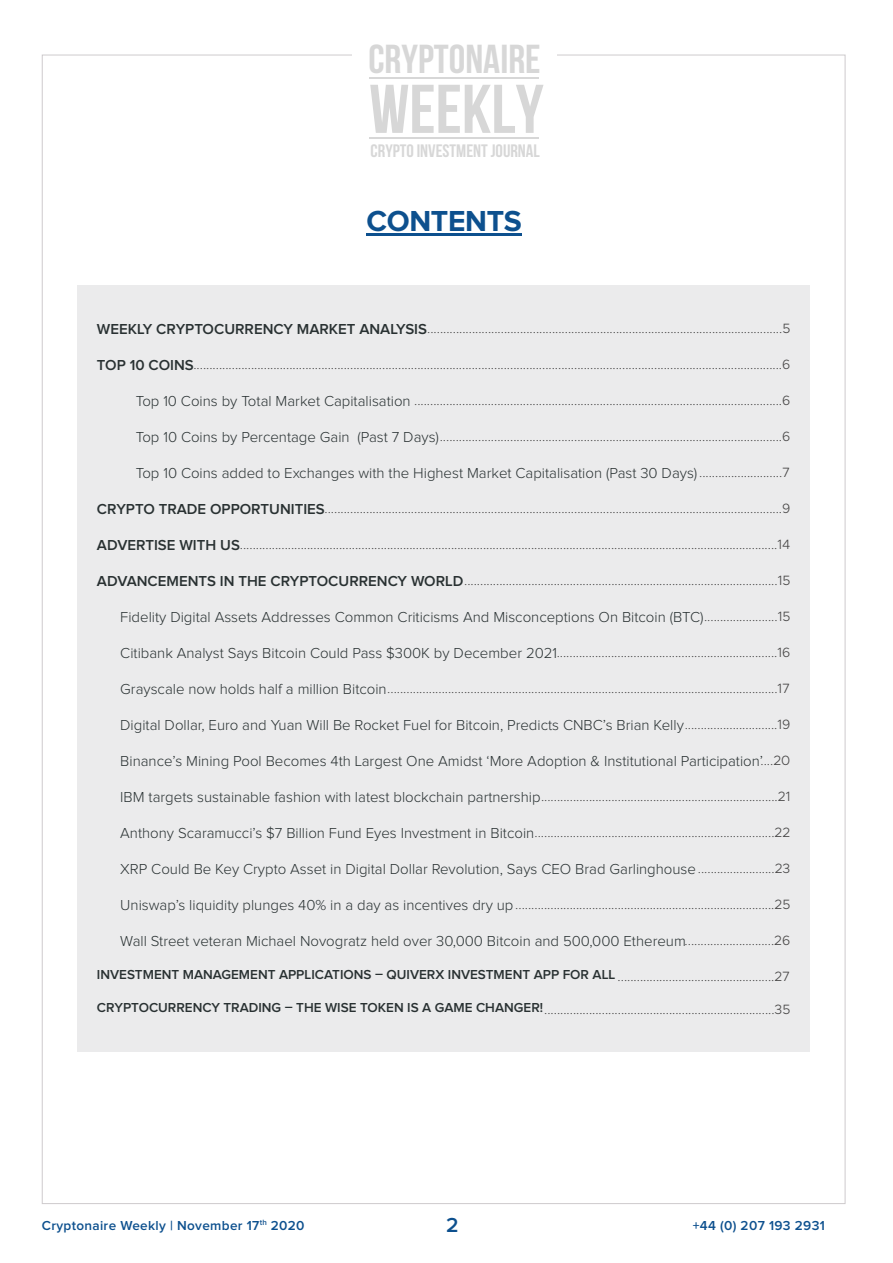
<style>
.page{position:relative;width:893px;height:1263px;background:#fff}
.page>*{position:absolute;margin:0;border:0;box-sizing:border-box;transform-origin:0 0}
.t1{font:68.7px "Bebas Neue";color:#d7d7d7;scale:1.04 1}
.t2{font:40.5px "Bebas Neue";color:#d7d7d7;scale:1.04 1}
.t3{font:700 30px "Proxima Nova";letter-spacing:-.01em;color:#0d508e}
.t4{font:600 21px "Proxima Nova";color:#0d508e}
.t5{font:18px "Bebas Neue";color:#d7d7d7;scale:1.04 1}
.t6{font:300 15px "Proxima Nova";color:#293132}
.t7{font:600 15px "Proxima Nova";color:#293132}
.t8{font:300 13.5px "Metropolis";color:#454444}
.t9{font:600 13.5px "Proxima Nova";color:#293132}
.t10{font:600 13.5px "Proxima Nova";letter-spacing:.025em;color:#0d508e}
</style>
<div class="page">
<hr style="left:370px;top:78px;width:169px;height:1px;background:#d7d7d7">
<hr style="left:370px;top:137px;width:169px;height:2px;background:#d7d7d7">
<div style="left:78px;top:285px;width:732px;height:766px;background:#ebebec"></div>
<hr style="left:366px;top:234px;width:155px;height:2px;background:#0d508e">
<h2 class="t2" style="left:368px;top:36px;width:167px">CRYPTONAIRE</h2>
<h1 class="t1" style="left:369px;top:71px;width:169px">WEEKLY</h1>
<h3 class="t5" style="left:371px;top:141px;width:164px">CRYPTO INVESTMENT JOURNAL</h3>
<h3 class="t3" style="left:366px;top:208px;width:157px">CONTENTS</h3>
<p class="t8" style="left:427px;top:320px;width:365px">...............................................................................................................5</p>
<p class="t8" style="left:193px;top:356px;width:598px">........................................................................................................................................................................................6</p>
<p class="t8" style="left:414px;top:392px;width:378px">...................................................................................................................6</p>
<p class="t8" style="left:440px;top:428px;width:352px">...........................................................................................................6</p>
<p class="t8" style="left:699px;top:464px;width:93px">..........................7</p>
<p class="t8" style="left:325px;top:500px;width:467px">...............................................................................................................................................9</p>
<p class="t8" style="left:240px;top:536px;width:552px">........................................................................................................................................................................14</p>
<p class="t8" style="left:464px;top:572px;width:328px">..................................................................................................15</p>
<p class="t8" style="left:704px;top:608px;width:88px">.......................15</p>
<p class="t8" style="left:557px;top:644px;width:235px">.....................................................................16</p>
<p class="t8" style="left:387px;top:680px;width:405px">..........................................................................................................................17</p>
<p class="t8" style="left:685px;top:716px;width:107px">.............................19</p>
<p class="t8" style="left:760px;top:752px;width:31px">....20</p>
<p class="t8" style="left:541px;top:788px;width:251px">..........................................................................21</p>
<p class="t8" style="left:535px;top:824px;width:257px">...........................................................................22</p>
<p class="t8" style="left:698px;top:860px;width:94px">........................23</p>
<p class="t8" style="left:515px;top:896px;width:277px">.................................................................................25</p>
<p class="t8" style="left:685px;top:932px;width:107px">............................26</p>
<p class="t8" style="left:618px;top:968px;width:174px">.................................................27</p>
<p class="t8" style="left:544px;top:1001px;width:248px">........................................................................35</p>
<p class="t7" style="left:97px;top:322px;width:332px">WEEKLY CRYPTOCURRENCY MARKET ANALYSIS</p>
<p class="t7" style="left:97px;top:358px;width:98px">TOP 10 COINS</p>
<p class="t6" style="left:136px;top:394px;width:276px">Top 10 Coins by Total Market Capitalisation</p>
<p class="t6" style="left:136px;top:430px;width:305px">Top 10 Coins by Percentage Gain (Past 7 Days)</p>
<p class="t6" style="left:136px;top:466px;width:563px">Top 10 Coins added to Exchanges with the Highest Market Capitalisation (Past 30 Days)</p>
<p class="t7" style="left:97px;top:502px;width:229px">CRYPTO TRADE OPPORTUNITIES</p>
<p class="t7" style="left:97px;top:538px;width:144px">ADVERTISE WITH US</p>
<p class="t7" style="left:97px;top:574px;width:368px">ADVANCEMENTS IN THE CRYPTOCURRENCY WORLD</p>
<p class="t6" style="left:120px;top:610px;width:585px">Fidelity Digital Assets Addresses Common Criticisms And Misconceptions On Bitcoin (BTC)</p>
<p class="t6" style="left:120px;top:646px;width:438px">Citibank Analyst Says Bitcoin Could Pass $300K by December 2021</p>
<p class="t6" style="left:120px;top:682px;width:268px">Grayscale now holds half a million Bitcoin</p>
<p class="t6" style="left:120px;top:718px;width:565px">Digital Dollar, Euro and Yuan Will Be Rocket Fuel for Bitcoin, Predicts CNBC’s Brian Kelly</p>
<p class="t6" style="left:120px;top:754px;width:644px">Binance’s Mining Pool Becomes 4th Largest One Amidst ‘More Adoption &amp; Institutional Participation’</p>
<p class="t6" style="left:120px;top:790px;width:422px">IBM targets sustainable fashion with latest blockchain partnership</p>
<p class="t6" style="left:120px;top:826px;width:416px">Anthony Scaramucci’s $7 Billion Fund Eyes Investment in Bitcoin</p>
<p class="t6" style="left:120px;top:862px;width:577px">XRP Could Be Key Crypto Asset in Digital Dollar Revolution, Says CEO Brad Garlinghouse</p>
<p class="t6" style="left:120px;top:898px;width:395px">Uniswap’s liquidity plunges 40% in a day as incentives dry up</p>
<p class="t6" style="left:120px;top:934px;width:567px">Wall Street veteran Michael Novogratz held over 30,000 Bitcoin and 500,000 Ethereum</p>
<p class="t9" style="left:97px;top:968px;width:520px">INVESTMENT MANAGEMENT APPLICATIONS – QUIVERX INVESTMENT APP FOR ALL</p>
<p class="t9" style="left:97px;top:1001px;width:448px">CRYPTOCURRENCY TRADING – THE WISE TOKEN IS A GAME CHANGER!</p>
<h3 class="t4" style="left:446px;top:1216px;width:14px">2</h3>
<p class="t10" style="left:42px;top:1219px;width:264px">Cryptonaire Weekly | November 17<sup>th</sup> 2020</p>
<p class="t10" style="left:693px;top:1219px;width:134px">+44 (0) 207 193 2931</p>
</div>
